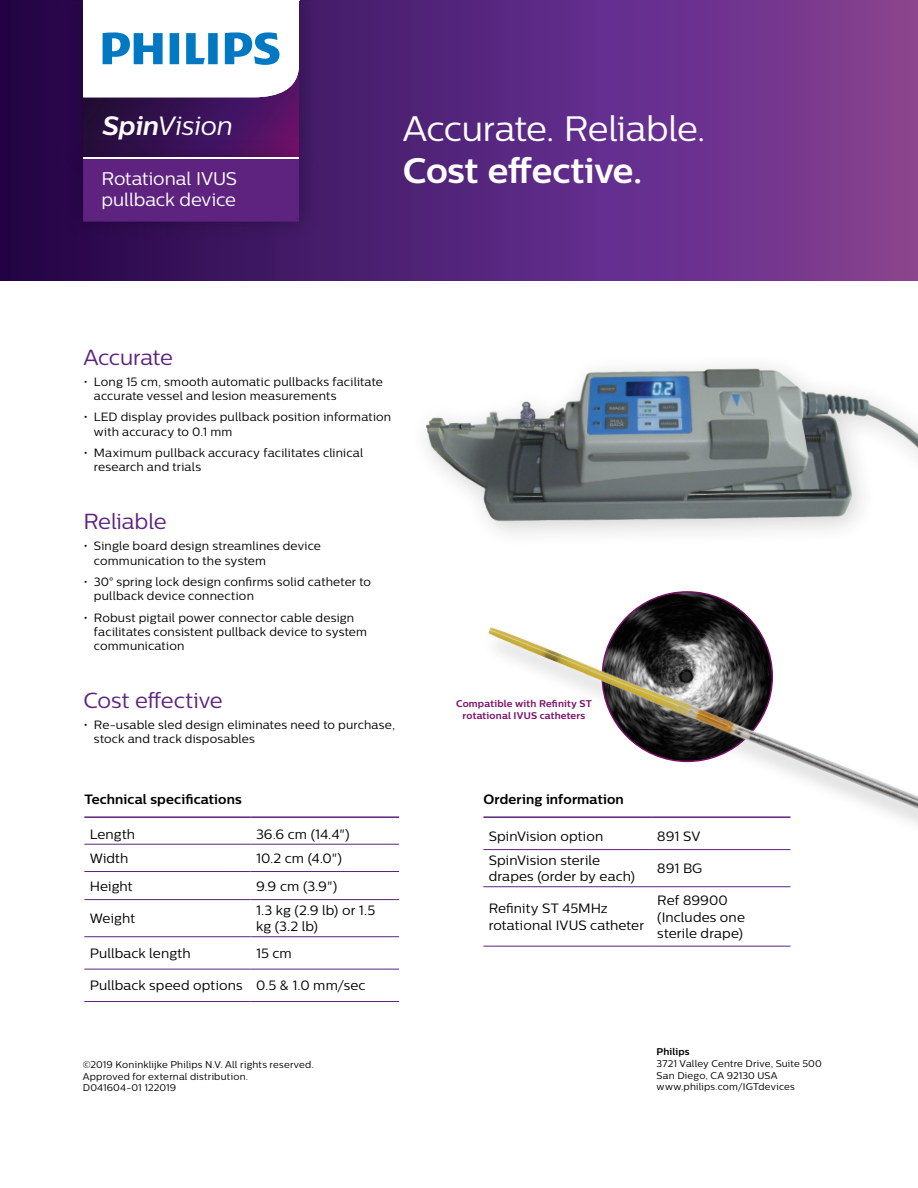
<style>
.page{position:relative;width:918px;height:1188px;background:#fff}
.page>*{position:absolute;margin:0;border:0;box-sizing:border-box;transform-origin:0 0}
.Headline_1__9{font:35.25px/42.3px "Centrale Sans";letter-spacing:-.015em;color:#fff}
.t1{font:italic 26.4px "Centrale Sans";letter-spacing:-.005em;color:#fff}
.Subhead__9{font:21.75px "Centrale Sans";letter-spacing:-.01em;color:#5d237f}
.t2{font:18.3px/21.9px "Centrale Sans";letter-spacing:-.005em;color:#fff}
.Body__9{font:13.5px/16.2px "Centrale Sans";letter-spacing:.005em;color:#000}
.Body_Intro__9{font:700 13.5px "Centrale Sans";letter-spacing:.01em;color:#000}
.t3{font:12px/14.4px "Centrale Sans";letter-spacing:.015em;color:#000}
.Disclaimer__9{font:9.75px/11.7px "Centrale Sans";letter-spacing:.02em;color:#000}
.Disclaimer__9-2{font:700 9.75px/11.7px "Centrale Sans";letter-spacing:.02em;color:#7e0f69;text-align:center}
.Disclaimer__9-3{font:700 9.75px "Centrale Sans";letter-spacing:.015em;color:#000}
.s1{font-weight:700}
</style>
<div class="page">
<img style="left:426px;top:367px;width:492px;height:167px">
<svg style="left:0;top:0;width:918px;height:281px;background:#5e2a7e"></svg>
<img style="left:488px;top:591px;width:430px;height:226px">
<img style="left:57px;top:0;width:269px;height:184px">
<img style="left:57px;top:133px;width:268px;height:115px">
<svg style="left:83px;top:0;width:217px;height:222px"></svg>
<hr style="left:83px;top:157px;width:216px;height:2px;background:#fff">
<hr style="left:84px;top:816px;width:167px;height:2px;background:#5d237f">
<hr style="left:251px;top:816px;width:148px;height:2px;background:#5d237f">
<hr style="left:84px;top:844px;width:167px;height:1px;background:#5d237f">
<hr style="left:251px;top:844px;width:148px;height:1px;background:#5d237f">
<hr style="left:84px;top:871px;width:167px;height:1px;background:#5d237f">
<hr style="left:251px;top:871px;width:148px;height:1px;background:#5d237f">
<hr style="left:84px;top:899px;width:167px;height:1px;background:#5d237f">
<hr style="left:251px;top:899px;width:148px;height:1px;background:#5d237f">
<hr style="left:84px;top:936px;width:167px;height:1px;background:#5d237f">
<hr style="left:251px;top:936px;width:148px;height:1px;background:#5d237f">
<hr style="left:84px;top:969px;width:167px;height:1px;background:#5d237f">
<hr style="left:251px;top:969px;width:148px;height:1px;background:#5d237f">
<hr style="left:84px;top:1001px;width:167px;height:1px;background:#5d237f">
<hr style="left:251px;top:1001px;width:148px;height:1px;background:#5d237f">
<hr style="left:483px;top:816px;width:169px;height:2px;background:#5d237f">
<hr style="left:652px;top:816px;width:138px;height:2px;background:#5d237f">
<hr style="left:483px;top:849px;width:169px;height:1px;background:#5d237f">
<hr style="left:652px;top:849px;width:138px;height:1px;background:#5d237f">
<hr style="left:483px;top:886px;width:169px;height:1px;background:#5d237f">
<hr style="left:652px;top:886px;width:138px;height:1px;background:#5d237f">
<hr style="left:483px;top:946px;width:169px;height:1px;background:#5d237f">
<hr style="left:652px;top:946px;width:138px;height:1px;background:#5d237f">
<p class="t1" style="left:103px;top:111px;width:132px"><span class="s1">Spin</span>Vision</p>
<p class="t2" style="left:102px;top:167px;width:137px">Rotational IVUS pullback device</p>
<p class="Headline_1__9" style="left:403px;top:107px;width:304px">Accurate. Reliable.<br><span class="s1">Cost effective.</span></p>
<p class="Subhead__9" style="left:83px;top:345px;width:91px">Accurate</p>
<p class="t3" style="left:94px;top:374px;width:291px;text-indent:-10px">• Long 15 cm, smooth automatic pullbacks facilitate accurate vessel and lesion measurements</p>
<p class="t3" style="left:94px;top:410px;width:299px;text-indent:-10px">• LED display provides pullback position information with accuracy to 0.1 mm</p>
<p class="t3" style="left:94px;top:445px;width:271px;text-indent:-10px">• Maximum pullback accuracy facilitates clinical research and trials</p>
<p class="Subhead__9" style="left:83px;top:509px;width:85px">Reliable</p>
<p class="t3" style="left:94px;top:539px;width:229px;text-indent:-10px">• Single board design streamlines device communication to the system</p>
<p class="t3" style="left:94px;top:574px;width:279px;text-indent:-10px">• 30° spring lock design confirms solid catheter to pullback device connection</p>
<p class="t3" style="left:94px;top:610px;width:275px;text-indent:-10px">• Robust pigtail power connector cable design facilitates consistent pullback device to system communication</p>
<p class="Subhead__9" style="left:83px;top:688px;width:141px">Cost effective</p>
<p class="t3" style="left:94px;top:717px;width:303px;text-indent:-10px">• Re-usable sled design eliminates need to purchase, stock and track disposables</p>
<p class="Body_Intro__9" style="left:84px;top:791px;width:159px">Technical specifications</p>
<p class="Body__9" style="left:90px;top:826px;width:47px">Length</p>
<p class="Body__9" style="left:256px;top:826px;width:95px">36.6 cm (14.4")</p>
<p class="Body__9" style="left:90px;top:850px;width:40px">Width</p>
<p class="Body__9" style="left:256px;top:850px;width:87px">10.2 cm (4.0")</p>
<p class="Body__9" style="left:90px;top:878px;width:44px">Height</p>
<p class="Body__9" style="left:256px;top:878px;width:83px">9.9 cm (3.9")</p>
<p class="Body__9" style="left:90px;top:910px;width:47px">Weight</p>
<p class="Body__9" style="left:256px;top:902px;width:121px">1.3 kg (2.9 lb) or 1.5 kg (3.2 lb)</p>
<p class="Body__9" style="left:90px;top:945px;width:102px">Pullback length</p>
<p class="Body__9" style="left:256px;top:945px;width:37px">15 cm</p>
<p class="Body__9" style="left:90px;top:977px;width:154px">Pullback speed options</p>
<p class="Body__9" style="left:256px;top:977px;width:111px">0.5 &amp; 1.0 mm/sec</p>
<p class="Disclaimer__9" style="left:83px;top:1058px;width:232px">©2019 Koninklijke Philips N.V. All rights reserved.<br>Approved for external distribution.<br>D041604-01 122019</p>
<p class="Disclaimer__9-2" style="left:456px;top:698px;width:138px">Compatible with Refinity ST rotational IVUS catheters</p>
<p class="Body_Intro__9" style="left:483px;top:791px;width:142px">Ordering information</p>
<p class="Body__9" style="left:489px;top:828px;width:116px">SpinVision option</p>
<p class="Body__9" style="left:657px;top:828px;width:45px">891 SV</p>
<p class="Body__9" style="left:489px;top:852px;width:148px">SpinVision sterile drapes (order by each)</p>
<p class="Body__9" style="left:657px;top:860px;width:47px">891 BG</p>
<p class="Body__9" style="left:489px;top:900px;width:157px">Refinity ST 45MHz rotational IVUS catheter</p>
<p class="Body__9" style="left:657px;top:892px;width:89px">Ref 89900 (Includes one sterile drape)</p>
<p class="Disclaimer__9-3" style="left:657px;top:1046px;width:35px">Philips</p>
<p class="Disclaimer__9" style="left:657px;top:1058px;width:167px">3721 Valley Centre Drive, Suite 500</p>
<p class="Disclaimer__9" style="left:657px;top:1069px;width:122px">San Diego, CA 92130 USA</p>
<p class="Disclaimer__9" style="left:657px;top:1081px;width:140px">www.philips.com/IGTdevices</p>
</div>
